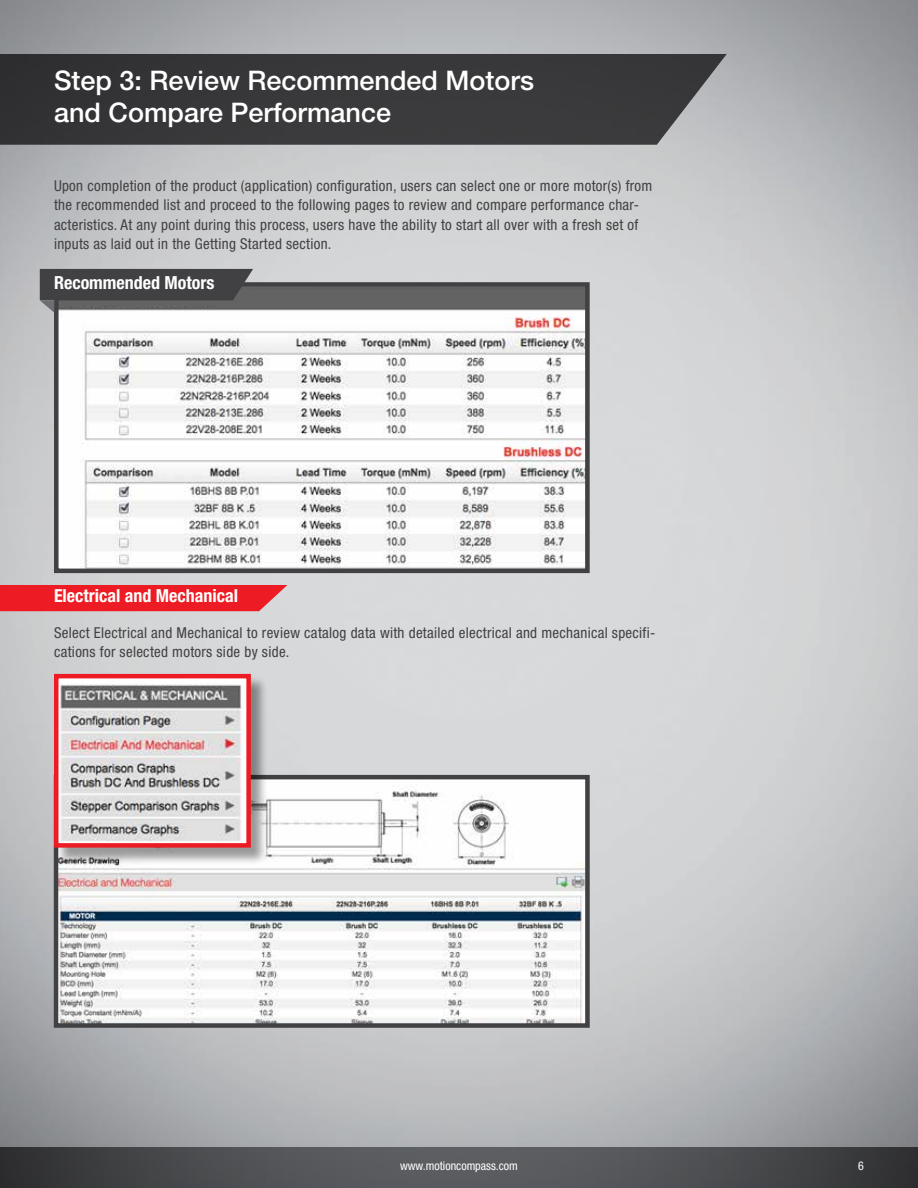
<style>
.page{position:relative;width:918px;height:1188px;background:#fff}
.page>*{position:absolute;margin:0;border:0;box-sizing:border-box;transform-origin:0 0}
.t1{font:500 27px/32.4px "Helvetica Neue LT Std";color:#fff}
.t2{font:700 condensed 18px "Helvetica Neue LT Std";color:#fff}
.t3{font:condensed 15px/19.5px "Helvetica Neue LT Std";letter-spacing:.02em;color:#414042}
.t4{font:condensed 12px "Helvetica Neue LT Std";color:#fff}
</style>
<div class="page">
<img style="left:0;top:0;width:918px;height:1188px">
<img style="left:59px;top:780px;width:526px;height:243px">
<div style="left:54px;top:775px;width:536px;height:253px;border:4px solid #414042"></div>
<img style="left:60px;top:288px;width:524px;height:279px">
<div style="left:54px;top:282px;width:536px;height:291px;border:5px solid #414042"></div>
<div style="left:55px;top:675px;width:214px;height:190px;background:#000;opacity:.4"></div>
<img style="left:59px;top:679px;width:187px;height:164px">
<div style="left:54px;top:674px;width:197px;height:174px;border:4px solid #ed1c24"></div>
<div style="left:0;top:585px;width:287px;height:26px;background:#ed1c24"></div>
<svg style="left:40px;top:269px;width:213px;height:44px;background:#575657"></svg>
<h1 class="t1" style="left:54px;top:64px;width:482px">Step 3: Review Recommended Motors and Compare Performance</h1>
<p class="t3" style="left:54px;top:175px;width:600px">Upon completion of the product (application) configuration, users can select one or more motor(s) from the recommended list and proceed to the following pages to review and compare performance char&shy;acteristics. At any point during this process, users have the ability to start all over with a fresh set of inputs as laid out in the Getting Started section.</p>
<p class="t2" style="left:54px;top:272px;width:162px">Recommended Motors</p>
<p class="t2" style="left:54px;top:585px;width:186px">Electrical and Mechanical</p>
<p class="t3" style="left:54px;top:622px;width:603px">Select Electrical and Mechanical to review catalog data with detailed electrical and mechanical specifi&shy;cations for selected motors side by side.</p>
<p class="t4" style="left:400px;top:1159px;width:119px">www.motioncompass.com</p>
<p class="t4" style="left:858px;top:1159px;width:7px">6</p>
</div>
